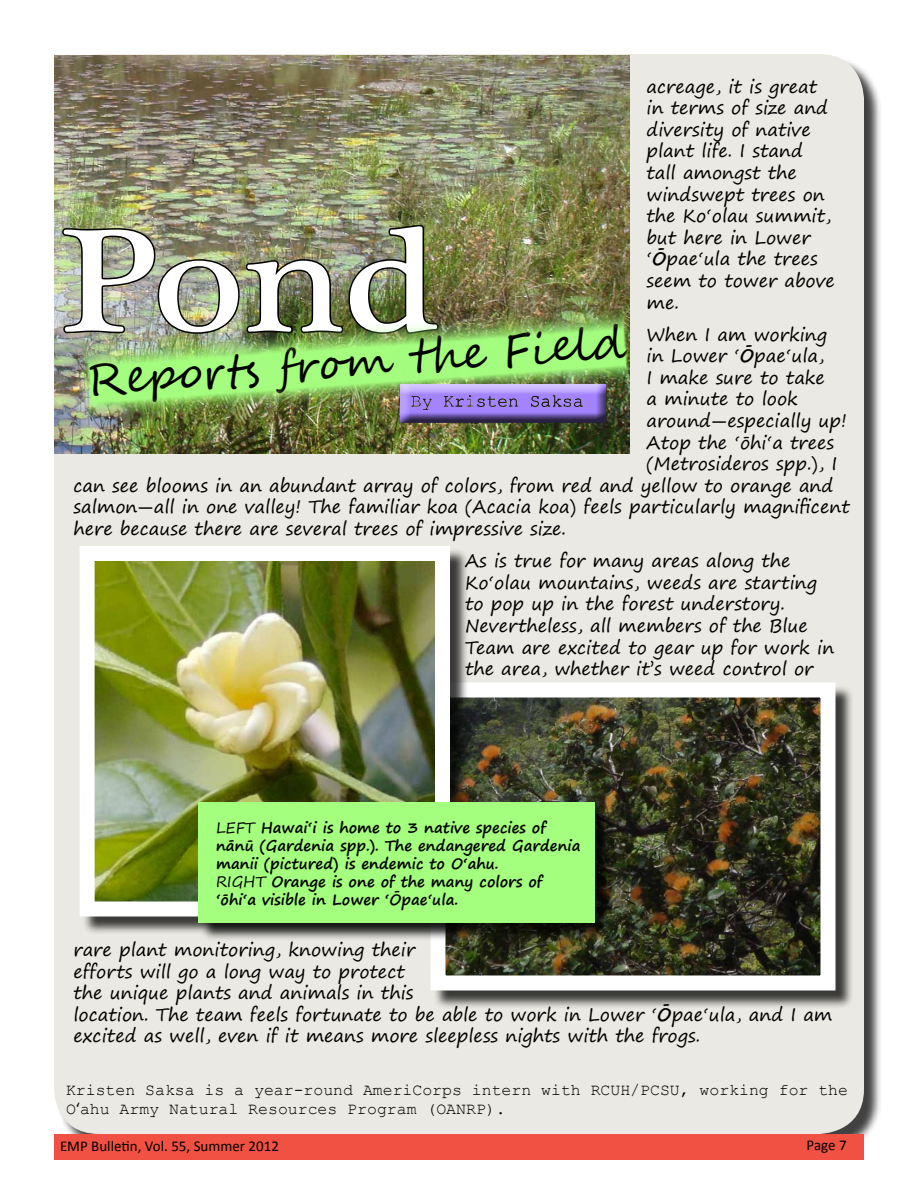
<style>
.page{position:relative;width:918px;height:1188px;background:#fff}
.page>*{position:absolute;margin:0;border:0;box-sizing:border-box;transform-origin:0 0}
.t1{font:150px "Plantagenet Cherokee";color:#fff;scale:1.15 1}
.t2{font:45px "Segoe Script";color:#000}
.t3{font:18px/21.6px "Segoe Print";color:#000}
.t4{font:16.5px/19.8px "Courier New";color:#000}
.t5{font:700 15px/18px "Segoe Print";color:#000}
.t6{font:15px "Calibri";color:#000}
.s1{font-weight:700}
.s2{font-family:"Calibri"}
.s3{font-weight:400}
</style>
<div class="page">
<div style="left:56px;top:56px;width:827px;height:1097px;background:#000;opacity:.75"></div>
<div style="left:54px;top:54px;width:810px;height:1080px;background:#eae9e3;border-radius:45px"></div>
<div style="left:54px;top:1134px;width:810px;height:25px;background:#f05142"></div>
<img style="left:54px;top:55px;width:576px;height:398px">
<img style="left:60px;top:222px;width:380px;height:114px">
<img style="left:80px;top:303px;width:550px;height:120px">
<div style="left:396px;top:383px;width:210px;height:37px;background:#fff;opacity:.75"></div>
<div style="left:396px;top:384px;width:210px;height:40px;background:#000;opacity:.75"></div>
<div style="left:433px;top:685px;width:421px;height:324px;background:#000;opacity:.75"></div>
<img style="left:446px;top:698px;width:374px;height:276px">
<div style="left:430px;top:682px;width:406px;height:308px;border:15px solid #fff"></div>
<div style="left:82px;top:548px;width:386px;height:387px;background:#000;opacity:.75"></div>
<img style="left:96px;top:562px;width:338px;height:338px">
<div style="left:80px;top:546px;width:370px;height:370px;border:15px solid #fff"></div>
<div style="left:200px;top:804px;width:413px;height:137px;background:#000;opacity:.75"></div>
<div style="left:198px;top:802px;width:396px;height:121px;background:#a5ff7f"></div>
<p class="t3" style="left:646px;top:75px;width:190px">acreage, it is great in terms of size and diversity of native plant life. I stand tall amongst the windswept trees on the Ko‘olau summit, but here in Lower ‘<span class="s1">Ō</span>pae‘ula the trees seem to tower above me.</p>
<p class="t3" style="left:646px;top:323px;width:182px">When I am working</p>
<p class="t3" style="left:646px;top:345px;width:179px">in Lower ‘<span class="s1">Ō</span>pae‘ula,</p>
<p class="t3" style="left:646px;top:366px;width:180px">I make sure to take</p>
<p class="t3" style="left:646px;top:388px;width:153px">a minute to look</p>
<p class="t3" style="left:646px;top:409px;width:202px">around<span class="s2">—</span>especially up!</p>
<p class="t3" style="left:646px;top:431px;width:189px">Atop the ‘ōhi‘a trees</p>
<p class="t3" style="left:646px;top:453px;width:192px">(Metrosideros spp.), I</p>
<p class="t3" style="left:74px;top:474px;width:761px">can see blooms in an abundant array of colors, from red and yellow to orange and</p>
<p class="t3" style="left:74px;top:496px;width:778px">salmon<span class="s2">—</span>all in one valley! The familiar koa (Acacia koa) feels particularly magnificent</p>
<p class="t3" style="left:74px;top:517px;width:494px">here because there are several trees of impressive size.</p>
<p class="t3" style="left:465px;top:550px;width:371px">As is true for many areas along the Ko‘olau mountains, weeds are starting to pop up in the forest understory.<br>Nevertheless, all members of the Blue Team are excited to gear up for work in the area, whether it’s weed control or</p>
<h1 class="t1" style="left:59px;top:188px;width:332px">Pond</h1>
<h2 class="t2" style="left:84px;top:344px;width:541px;rotate:-4deg">Report s from the Field</h2>
<p class="t5" style="left:216px;top:818px;width:366px"><span class="s3">LEFT</span> Hawai‘i is home to 3 native species of nānū (Gardenia spp.). The endangered Gardenia manii (pictured) is endemic to O‘ahu.<br><span class="s3">RIGHT</span> Orange is one of the many colors of ‘ōhi‘a visible in Lower ‘Ōpae‘ula.</p>
<p class="t3" style="left:74px;top:938px;width:760px">rare plant monitoring, knowing their<br>efforts will go a long way to protect<br>the unique plants and animals in this<br>location. The team feels fortunate to be able to work in Lower ‘<span class="s1">Ō</span>pae‘ula, and I am excited as well, even if it means more sleepless nights with the frogs.</p>
<p class="t4" style="left:66px;top:1079px;width:784px">Kristen Saksa is a year-round AmeriCorps intern with RCUH/PCSU, working for the<br>O<span class="s2">‘</span>ahu Army Natural Resources Program (OANRP).</p>
<p class="t6" style="left:60px;top:1136px;width:220px">EMP Bulletin, Vol. 55, Summer 2012</p>
<p class="t6" style="left:807px;top:1135px;width:42px">Page 7</p>
</div>
